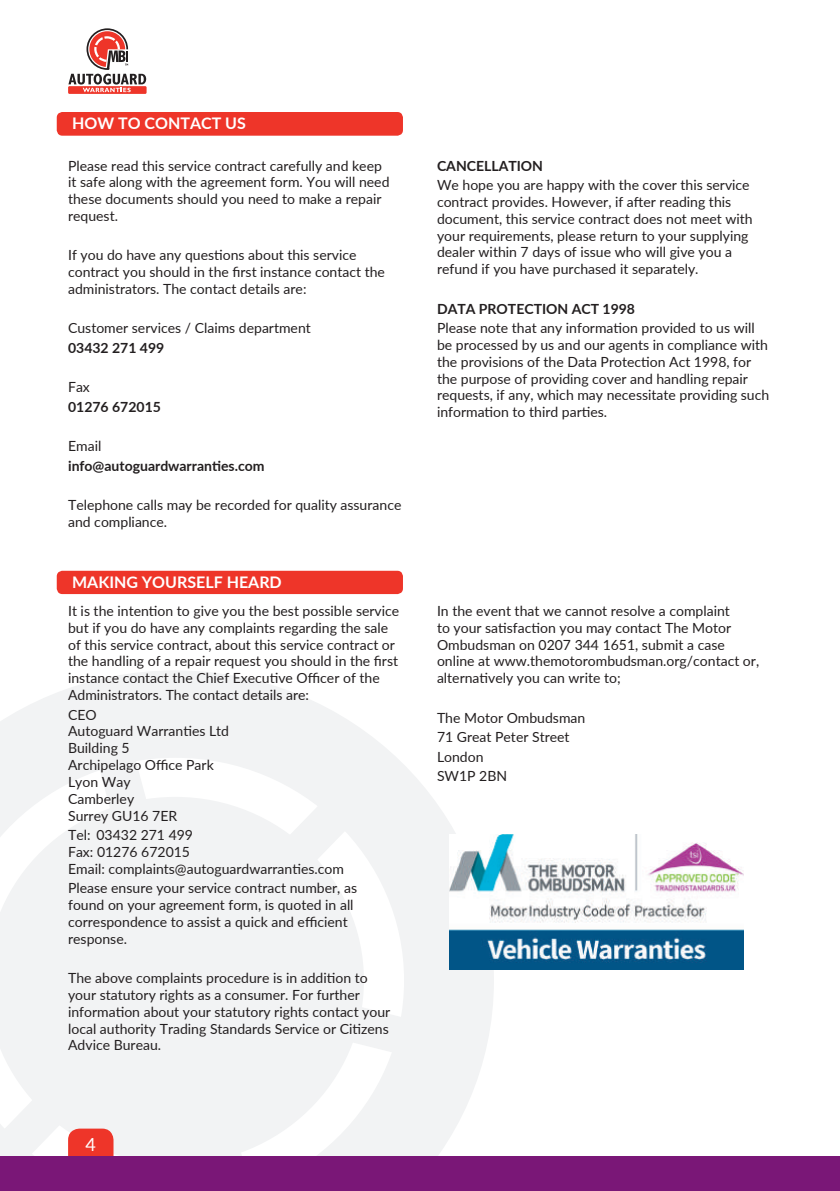
<style>
.page{position:relative;width:840px;height:1191px;background:#fff}
.page>*{position:absolute;margin:0;border:0;box-sizing:border-box;transform-origin:0 0}
.t1{font:18px "Lato";color:#fff}
.t2{font:700 16px "Lato";color:#fff}
.t3{font:14px/16.8px "Lato";color:#231f20}
.t4{font:700 14px "Lato";color:#231f20}
</style>
<div class="page">
<svg style="left:0;top:671px;width:493px;height:486px"></svg>
<div style="left:79px;top:683px;width:192px;height:64px;background:#f2f3f4"></div>
<div style="left:401px;top:887px;width:79px;height:184px;background:#f2f3f4"></div>
<svg style="left:0;top:747px;width:401px;height:410px;fill:#f2f3f4"></svg>
<div style="left:68px;top:1128px;width:45px;height:63px;background:#ee3529;border-radius:11px"></div>
<div style="left:0;top:1157px;width:839px;height:34px;background:#7a1777"></div>
<hr style="left:839px;top:1157px;width:1px;height:34px;background:#7a1777">
<svg style="left:68px;top:86px;width:78px;height:8px"></svg>
<svg style="left:68px;top:28px;width:78px;height:64px"></svg>
<div style="left:57px;top:112px;width:346px;height:24px;background:#ee3529;border-radius:6px"></div>
<div style="left:57px;top:571px;width:346px;height:23px;background:#ee3529;border-radius:6px"></div>
<img style="left:449px;top:834px;width:294px;height:135px">
<p class="t2" style="left:72px;top:111px;width:175px">HOW TO CONTACT US</p>
<p class="t3" style="left:68px;top:156px;width:323px">Please read this service contract carefully and keep it safe along with the agreement form. You will need these documents should you need to make a repair request.</p>
<p class="t3" style="left:68px;top:246px;width:318px">If you do have any questions about this service contract you should in the first instance contact the administrators. The contact details are:</p>
<p class="t3" style="left:68px;top:319px;width:244px">Customer services / Claims department</p>
<p class="t4" style="left:68px;top:337px;width:98px">03432 271 499</p>
<p class="t3" style="left:68px;top:378px;width:23px">Fax</p>
<p class="t4" style="left:68px;top:396px;width:94px">01276 672015</p>
<p class="t3" style="left:68px;top:437px;width:35px">Email</p>
<p class="t4" style="left:68px;top:455px;width:198px">info@autoguardwarranties.com</p>
<p class="t3" style="left:68px;top:496px;width:334px">Telephone calls may be recorded for quality assurance and compliance.</p>
<p class="t2" style="left:72px;top:570px;width:211px">MAKING YOURSELF HEARD</p>
<p class="t3" style="left:68px;top:602px;width:332px">It is the intention to give you the best possible service but if you do have any complaints regarding the sale of this service contract, about this service contract or the handling of a repair request you should in the first instance contact the Chief Executive Officer of the Administrators. The contact details are:</p>
<p class="t3" style="left:68px;top:705px;width:162px">CEO<br>Autoguard Warranties Ltd<br>Building 5<br>Archipelago Office Park<br>Lyon Way<br>Camberley<br>Surrey GU16 7ER</p>
<p class="t3" style="left:68px;top:826px;width:277px">Tel: 03432 271 499<br>Fax: 01276 672015<br>Email: complaints@autoguardwarranties.com</p>
<p class="t3" style="left:68px;top:879px;width:290px">Please ensure your service contract number, as found on your agreement form, is quoted in all correspondence to assist a quick and efficient response.</p>
<p class="t3" style="left:68px;top:969px;width:323px">The above complaints procedure is in addition to your statutory rights as a consumer. For further information about your statutory rights contact your local authority Trading Standards Service or Citizens Advice Bureau.</p>
<p class="t1" style="left:85px;top:1131px;width:12px">4</p>
<p class="t4" style="left:437px;top:155px;width:107px">CANCELLATION</p>
<p class="t3" style="left:437px;top:176px;width:317px">We hope you are happy with the cover this service contract provides. However, if after reading this document, this service contract does not meet with your requirements, please return to your supplying dealer within 7 days of issue who will give you a refund if you have purchased it separately.</p>
<p class="t4" style="left:437px;top:298px;width:199px">DATA PROTECTION ACT 1998</p>
<p class="t3" style="left:437px;top:319px;width:333px">Please note that any information provided to us will be processed by us and our agents in compliance with the provisions of the Data Protection Act 1998, for the purpose of providing cover and handling repair requests, if any, which may necessitate providing such information to third parties.</p>
<p class="t3" style="left:437px;top:602px;width:323px">In the event that we cannot resolve a complaint<br>to your satisfaction you may contact The Motor Ombudsman on 0207 344 1651, submit a case online at www.themotorombudsman.org/contact or, alternatively you can write to;</p>
<p class="t3" style="left:437px;top:707px;width:150px;line-height:19.6px">The Motor Ombudsman<br>71 Great Peter Street<br>London<br>SW1P 2BN</p>
</div>
